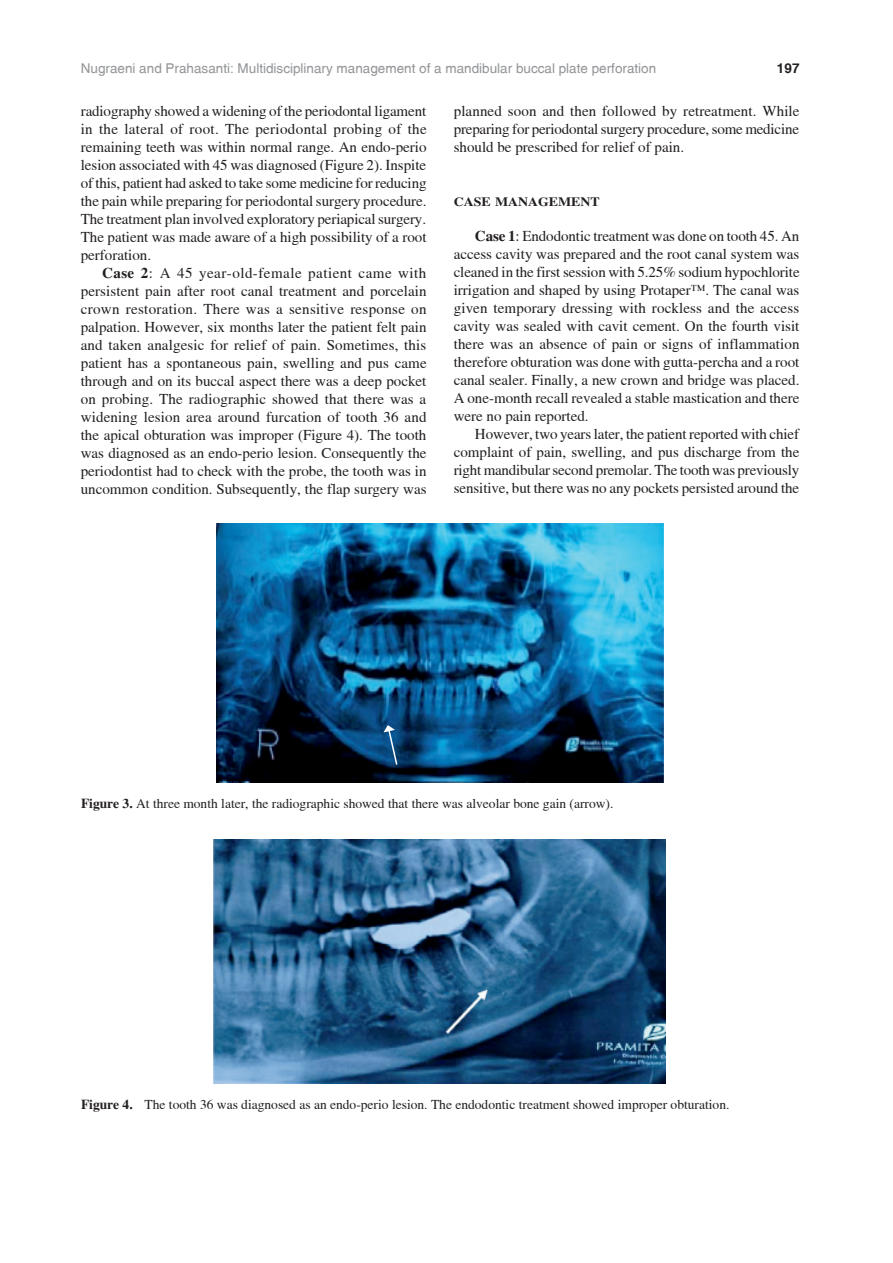
<style>
.page{position:relative;width:893px;height:1263px;background:#fff}
.page>*{position:absolute;margin:0;border:0;box-sizing:border-box;transform-origin:0 0}
.Body_text{font:15px/18px "Tribune";color:#231f20;text-align:justify}
.Gambar_kop{font:13.5px "Tribune";color:#231f20}
.t1{font:13.5px "New Zurica";color:#939598}
.t2{font:700 13.5px "New Zurica";color:#231f20}
.Sub_Bab{font:700 12.6px "Tribune";color:#231f20;scale:1.1 1}
.s1{font-weight:700}
</style>
<div class="page">
<img style="left:217px;top:523px;width:446px;height:259px">
<svg style="left:383px;top:725px;width:16px;height:41px"></svg>
<img style="left:214px;top:839px;width:451px;height:244px">
<p class="t1" style="left:81px;top:60px;width:577px">Nugraeni and Prahasanti: Multidisciplinary management of a mandibular buccal plate perforation</p>
<p class="t2" style="left:777px;top:60px;width:24px">197</p>
<p class="Body_text" style="left:81px;top:102px;width:347px">radiography showed a widening of the periodontal ligament in the lateral of root. The periodontal probing of the remaining teeth was within normal range. An endo-perio lesion associated with 45 was diagnosed (Figure 2). Inspite of this, patient had asked to take some medicine for reducing the pain while preparing for periodontal surgery procedure.<br>The treatment plan involved exploratory periapical surgery.<br>The patient was made aware of a high possibility of a root perforation.</p>
<p class="Body_text" style="left:81px;top:264px;width:347px;text-indent:21px"><span class="s1">Case 2</span>: A 45 year-old-female patient came with persistent pain after root canal treatment and porcelain crown restoration. There was a sensitive response on palpation. However, six months later the patient felt pain and taken analgesic for relief of pain. Sometimes, this patient has a spontaneous pain, swelling and pus came through and on its buccal aspect there was a deep pocket on probing. The radiographic showed that there was a widening lesion area around furcation of tooth 36 and the apical obturation was improper (Figure 4). The tooth was diagnosed as an endo-perio lesion. Consequently the periodontist had to check with the probe, the tooth was in uncommon condition. Subsequently, the flap surgery was</p>
<p class="Body_text" style="left:454px;top:102px;width:347px">planned soon and then followed by retreatment. While preparing for periodontal surgery procedure, some medicine should be prescribed for relief of pain.</p>
<p class="Sub_Bab" style="left:454px;top:194px;width:134px">case management</p>
<p class="Body_text" style="left:454px;top:227px;width:347px;text-indent:21px"><span class="s1">Case 1</span>: Endodontic treatment was done on tooth 45. An access cavity was prepared and the root canal system was cleaned in the first session with 5.25% sodium hypochlorite irrigation and shaped by using Protaper™. The canal was given temporary dressing with rockless and the access cavity was sealed with cavit cement. On the fourth visit there was an absence of pain or signs of inflammation therefore obturation was done with gutta-percha and a root canal sealer. Finally, a new crown and bridge was placed.<br>A one-month recall revealed a stable mastication and there were no pain reported.</p>
<p class="Body_text" style="left:454px;top:425px;width:347px;text-indent:21px">However, two years later, the patient reported with chief complaint of pain, swelling, and pus discharge from the right mandibular second premolar. The tooth was previously sensitive, but there was no any pockets persisted around the</p>
<p class="Gambar_kop" style="left:81px;top:795px;width:534px"><span class="s1">Figure 3.</span> At three month later, the radiographic showed that there was alveolar bone gain (arrow).</p>
<p class="Gambar_kop" style="left:81px;top:1096px;width:650px"><span class="s1">Figure 4.</span> The tooth 36 was diagnosed as an endo-perio lesion. The endodontic treatment showed improper obturation.</p>
</div>
